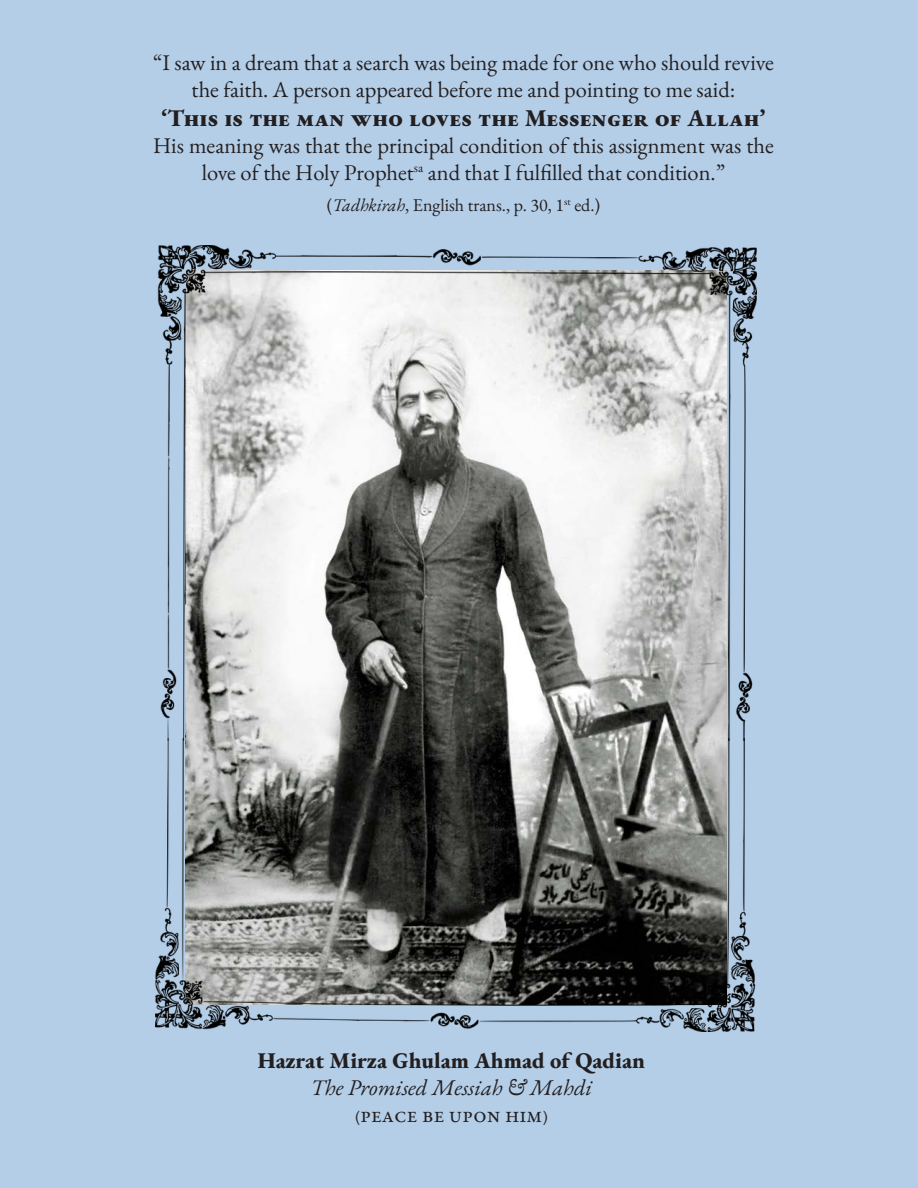
<style>
.page{position:relative;width:918px;height:1188px;background:#b4cee8}
.page>*{position:absolute;margin:0;border:0;box-sizing:border-box;transform-origin:0 0}
.t1{font:800 24px "EB Garamond";color:#231f20}
.t2{font:22.5px/27px "EB Garamond";color:#231f20;text-align:center}
.t3{font:800 22.5px "EB Garamond";color:#231f20}
.t4{font:italic 22.5px "EB Garamond";color:#231f20}
.t5{font:18px "EB Garamond";color:#231f20}
.s1{font-style:italic}
</style>
<div class="page">
<img style="left:157px;top:245px;width:599px;height:493px">
<img style="left:156px;top:738px;width:600px;height:294px">
<p class="t2" style="left:153px;top:49px;width:622px">“I saw in a dream that a search was being made for one who should revive the faith. A person appeared before me and pointing to me said:</p>
<p class="t1" style="left:162px;top:102px;width:605px">‘This is the man who loves the Messenger of Allah’</p>
<p class="t2" style="left:153px;top:132px;width:622px">His meaning was that the principal condition of this assignment was the love of the Holy Prophet<sup>sa</sup> and that I fulfilled that condition.”</p>
<p class="t5" style="left:327px;top:194px;width:275px">(<span class="s1">Tadhkirah</span>, English trans., p. 30, 1<sup>st</sup> ed.)</p>
<p class="t3" style="left:258px;top:1045px;width:389px">Hazrat Mirza Ghulam Ahmad of Qadian</p>
<p class="t4" style="left:311px;top:1072px;width:283px">The Promised Messiah &amp; Mahdi</p>
<p class="t2" style="left:355px;top:1101px;width:194px">(peace be upon him)</p>
</div>
